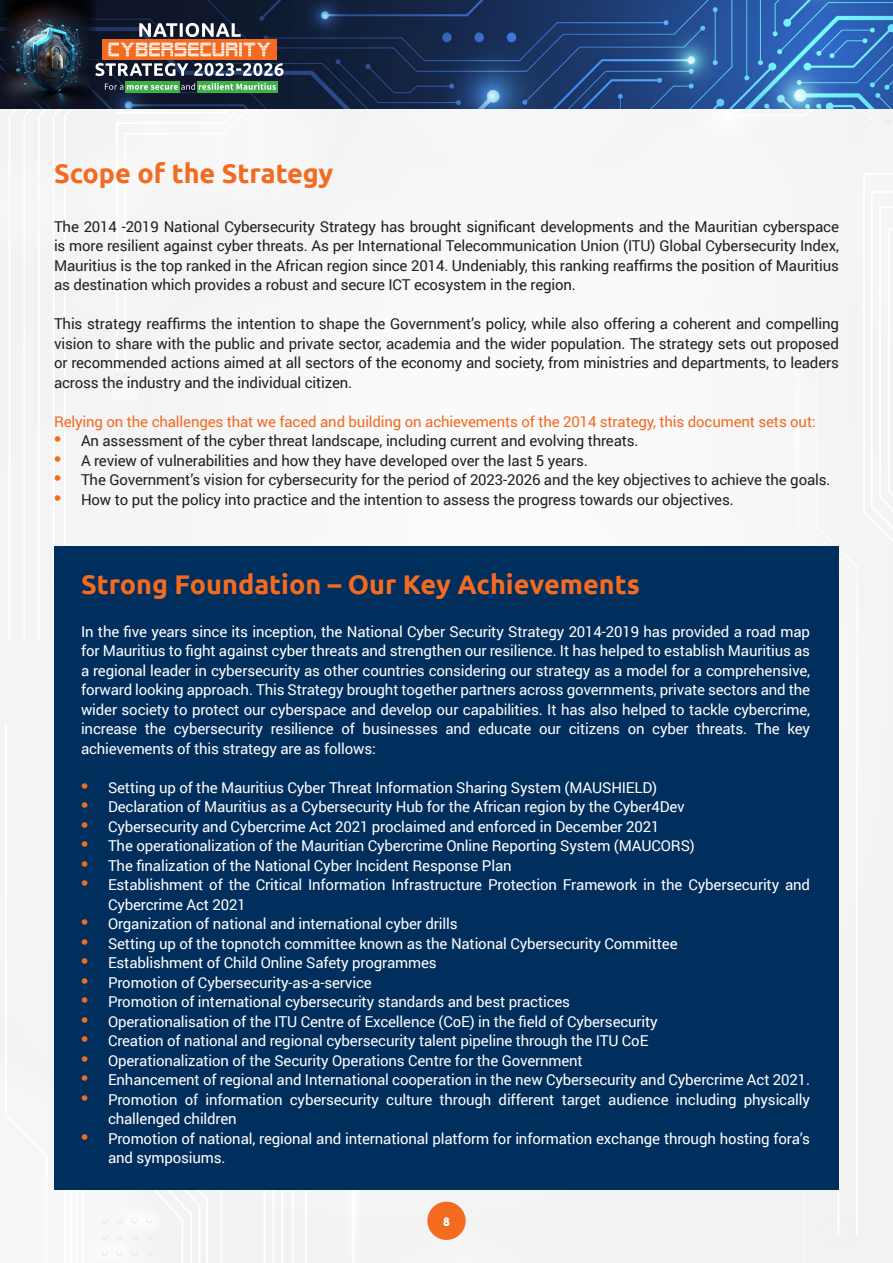
<style>
.page{position:relative;width:893px;height:1263px;background:#fff}
.page>*{position:absolute;margin:0;border:0;box-sizing:border-box;transform-origin:0 0}
.Body{font:700 27px "Ubuntu";color:#f36a21}
.Body-2{font:15px/19.5px "Roboto";letter-spacing:-.01em;color:#fff}
.Body-3{font:15px/19.5px "Roboto";letter-spacing:-.01em;color:#231f20;text-align:justify}
.Body-4{font:15px "Roboto";letter-spacing:-.01em;color:#f36a21}
.t1{font:800 12px "Visby CF";color:#fff}
.s1{font-family:"Ubuntu";font-weight:700;font-size:19.5px;color:#f36a21}
</style>
<div class="page">
<div style="left:0;top:108px;width:893px;height:1155px;background:#f6f6f6"></div>
<img style="left:96px;top:0;width:797px;height:108px">
<div style="left:427px;top:1202px;width:39px;height:38px;background:#f36a21;border-radius:50%"></div>
<div style="left:54px;top:546px;width:785px;height:644px;background:#002e5d"></div>
<img style="left:0;top:0;width:96px;height:108px">
<div style="left:102px;top:39px;width:175px;height:20px;background:linear-gradient(to right,#f36a21,#f36a21)"></div>
<svg style="left:95px;top:63px;width:188px;height:13px"></svg>
<svg style="left:108px;top:43px;width:162px;height:13px"></svg>
<svg style="left:139px;top:23px;width:102px;height:14px"></svg>
<div style="left:125px;top:81px;width:54px;height:12px;background:#40ae49"></div>
<div style="left:197px;top:81px;width:81px;height:12px;background:#40ae49"></div>
<svg style="left:105px;top:83px;width:171px;height:7px"></svg>
<p class="Body" style="left:54px;top:157px;width:281px">Scope of the Strategy</p>
<p class="Body-3" style="left:54px;top:216px;width:786px">The 2014 -2019 National Cybersecurity Strategy has brought significant developments and the Mauritian cyberspace is more resilient against cyber threats. As per International Telecommunication Union (ITU) Global Cybersecurity Index, Mauritius is the top ranked in the African region since 2014. Undeniably, this ranking reaffirms the position of Mauritius as destination which provides a robust and secure ICT ecosystem in the region.</p>
<p class="Body-3" style="left:54px;top:314px;width:786px">This strategy reaffirms the intention to shape the Government’s policy, while also offering a coherent and compelling vision to share with the public and private sector, academia and the wider population. The strategy sets out proposed or recommended actions aimed at all sectors of the economy and society, from ministries and departments, to leaders across the industry and the individual citizen.</p>
<p class="Body-4" style="left:54px;top:411px;width:763px">Relying on the challenges that we faced and building on achievements of the 2014 strategy, this document sets out:</p>
<p class="Body-3" style="left:54px;top:431px;width:586px"><span class="s1">•</span> An assessment of the cyber threat landscape, including current and evolving threats.</p>
<p class="Body-3" style="left:54px;top:450px;width:535px"><span class="s1">•</span> A review of vulnerabilities and how they have developed over the last 5 years.</p>
<p class="Body-3" style="left:54px;top:470px;width:778px"><span class="s1">•</span> The Government’s vision for cybersecurity for the period of 2023-2026 and the key objectives to achieve the goals.</p>
<p class="Body-3" style="left:54px;top:489px;width:681px"><span class="s1">•</span> How to put the policy into practice and the intention to assess the progress towards our objectives.</p>
<p class="Body" style="left:81px;top:568px;width:560px">Strong Foundation – Our Key Achievements</p>
<p class="Body-2" style="left:81px;top:621px;width:731px;text-align:justify">In the five years since its inception, the National Cyber Security Strategy 2014-2019 has provided a road map for Mauritius to fight against cyber threats and strengthen our resilience. It has helped to establish Mauritius as a regional leader in cybersecurity as other countries considering our strategy as a model for a comprehensive, forward looking approach. This Strategy brought together partners across governments, private sectors and the wider society to protect our cyberspace and develop our capabilities. It has also helped to tackle cybercrime, increase the cybersecurity resilience of businesses and educate our citizens on cyber threats. The key achievements of this strategy are as follows:</p>
<p class="Body-2" style="left:81px;top:777px;width:578px"><span class="s1">•</span> Setting up of the Mauritius Cyber Threat Information Sharing System (MAUSHIELD)</p>
<p class="Body-2" style="left:81px;top:797px;width:605px"><span class="s1">•</span> Declaration of Mauritius as a Cybersecurity Hub for the African region by the Cyber4Dev</p>
<p class="Body-2" style="left:81px;top:816px;width:580px"><span class="s1">•</span> Cybersecurity and Cybercrime Act 2021 proclaimed and enforced in December 2021</p>
<p class="Body-2" style="left:81px;top:836px;width:615px"><span class="s1">•</span> The operationalization of the Mauritian Cybercrime Online Reporting System (MAUCORS)</p>
<p class="Body-2" style="left:81px;top:855px;width:432px"><span class="s1">•</span> The finalization of the National Cyber Incident Response Plan</p>
<p class="Body-2" style="left:108px;top:875px;width:704px;text-indent:-27px"><span class="s1">•</span> Establishment of the Critical Information Infrastructure Protection Framework in the Cybersecurity and<br>Cybercrime Act 2021</p>
<p class="Body-2" style="left:81px;top:914px;width:378px"><span class="s1">•</span> Organization of national and international cyber drills</p>
<p class="Body-2" style="left:81px;top:933px;width:598px"><span class="s1">•</span> Setting up of the topnotch committee known as the National Cybersecurity Committee</p>
<p class="Body-2" style="left:81px;top:953px;width:357px"><span class="s1">•</span> Establishment of Child Online Safety programmes</p>
<p class="Body-2" style="left:81px;top:972px;width:292px"><span class="s1">•</span> Promotion of Cybersecurity-as-a-service</p>
<p class="Body-2" style="left:81px;top:992px;width:491px"><span class="s1">•</span> Promotion of international cybersecurity standards and best practices</p>
<p class="Body-2" style="left:81px;top:1011px;width:578px"><span class="s1">•</span> Operationalisation of the ITU Centre of Excellence (CoE) in the field of Cybersecurity</p>
<p class="Body-2" style="left:81px;top:1031px;width:569px"><span class="s1">•</span> Creation of national and regional cybersecurity talent pipeline through the ITU CoE</p>
<p class="Body-2" style="left:81px;top:1050px;width:503px"><span class="s1">•</span> Operationalization of the Security Operations Centre for the Government</p>
<p class="Body-2" style="left:81px;top:1070px;width:731px"><span class="s1">•</span> Enhancement of regional and International cooperation in the new Cybersecurity and Cybercrime Act 2021.</p>
<p class="Body-2" style="left:108px;top:1089px;width:703px;text-indent:-27px"><span class="s1">•</span> Promotion of information cybersecurity culture through different target audience including physically challenged children</p>
<p class="Body-2" style="left:108px;top:1128px;width:703px;text-indent:-27px"><span class="s1">•</span> Promotion of national, regional and international platform for information exchange through hosting fora’s and symposiums.</p>
<p class="t1" style="left:443px;top:1213px;width:8px">8</p>
</div>
